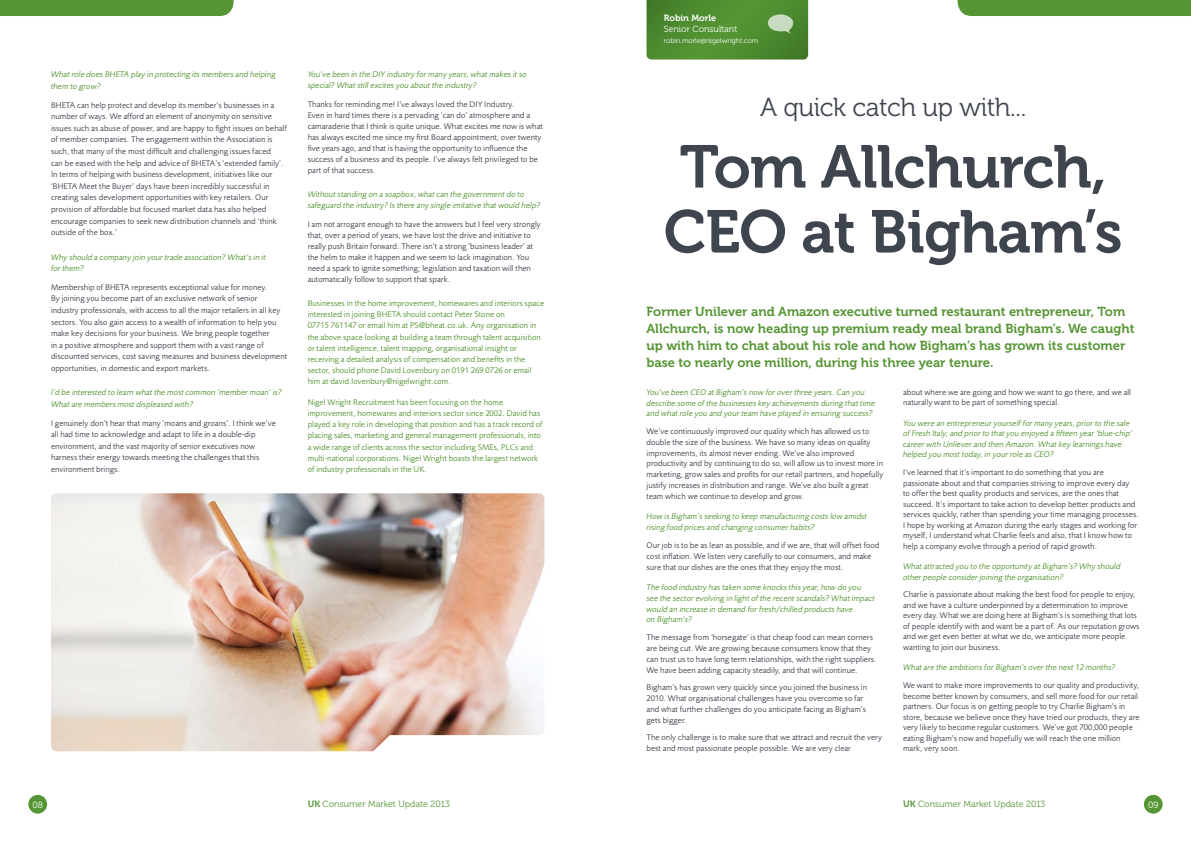
<style>
.page{position:relative;width:1191px;height:842px;background:#fff}
.page>*{position:absolute;margin:0;border:0;box-sizing:border-box;transform-origin:0 0}
.t1{font:60px/65px "Museo 700";letter-spacing:-.015em;color:#3f454f}
.t2{font:26px "Museo 300";letter-spacing:-.015em;color:#3f454f}
.t3{font:13px/17px "Museo 700";color:#559534}
.t4{font:9px "Museo 300";color:#559534}
.t5{font:9px "Museo 300";color:#fff}
.t6{font:9px "Museo 700";color:#fff}
.t7{font:8.5px/11.6px "Foundry Sans";letter-spacing:.005em;color:#3f454f}
.t8{font:italic 8.5px/10.8px "Foundry Sans";letter-spacing:.005em;color:#559534}
.t9{font:8.5px/11.1px "Foundry Sans";letter-spacing:.005em;color:#559534}
.t10{font:7px "Museo 300";color:#fff}
.s1{font-family:"Museo 700"}
</style>
<div class="page">
<div style="left:0;top:0;width:234px;height:16px;background:#559534"></div>
<div style="left:957px;top:0;width:234px;height:16px;background:#559534"></div>
<div style="left:28px;top:795px;width:19px;height:19px;background:#559534;border-radius:50%"></div>
<div style="left:1143px;top:795px;width:19px;height:19px;background:#559534;border-radius:50%"></div>
<svg style="left:646px;top:0;width:162px;height:60px;background:#548f38"></svg>
<img style="left:51px;top:493px;width:493px;height:258px">
<p class="t8" style="left:51px;top:69px;width:226px;line-height:11.6px">What role does BHETA play in protecting its members and helping them to grow?</p>
<p class="t7" style="left:51px;top:99px;width:237px">BHETA can help protect and develop its member’s businesses in a number of ways. We afford an element of anonymity on sensitive issues such as abuse of power, and are happy to fight issues on behalf of member companies. The engagement within the Association is such, that many of the most difficult and challenging issues faced<br>can be eased with the help and advice of BHETA’s ‘extended family’.<br>In terms of helping with business development, initiatives like our ‘BHETA Meet the Buyer’ days have been incredibly successful in creating sales development opportunities with key retailers. Our provision of affordable but focused market data has also helped encourage companies to seek new distribution channels and ‘think outside of the box.’</p>
<p class="t8" style="left:51px;top:251px;width:216px;line-height:11.6px">Why should a company join your trade association? What’s in it for them?</p>
<p class="t7" style="left:51px;top:281px;width:238px">Membership of BHETA represents exceptional value for money.<br>By joining you become part of an exclusive network of senior industry professionals, with access to all the major retailers in all key sectors. You also gain access to a wealth of information to help you make key decisions for your business. We bring people together<br>in a positive atmosphere and support them with a vast range of discounted services, cost saving measures and business development opportunities, in domestic and export markets.</p>
<p class="t8" style="left:51px;top:387px;width:232px;line-height:11.6px">I’d be interested to learn what the most common ‘member moan’ is?<br>What are members most displeased with?</p>
<p class="t7" style="left:51px;top:417px;width:226px">I genuinely don’t hear that many ‘moans and groans’. I think we’ve all had time to acknowledge and adapt to life in a double-dip environment, and the vast majority of senior executives now harness their energy towards meeting the challenges that this environment brings.</p>
<p class="t6" style="left:664px;top:13px;width:54px">Robin Morle</p>
<p class="t5" style="left:664px;top:24px;width:75px">Senior Consultant</p>
<p class="t10" style="left:664px;top:37px;width:96px">robin.morle@nigelwright.com</p>
<p class="t8" style="left:308px;top:69px;width:221px;line-height:11.1px">You’ve been in the DIY industry for many years, what makes it so special? What still excites you about the industry?</p>
<p class="t7" style="left:308px;top:98px;width:237px;line-height:11.1px">Thanks for reminding me! I’ve always loved the DIY Industry.<br>Even in hard times there is a pervading ‘can do’ atmosphere and a camaraderie that I think is quite unique. What excites me now is what has always excited me since my first Board appointment, over twenty five years ago, and that is having the opportunity to influence the success of a business and its people. I’ve always felt privileged to be part of that success.</p>
<p class="t8" style="left:308px;top:189px;width:234px;line-height:11.1px">Without standing on a soapbox, what can the government do to safeguard the industry? Is there any single imitative that would help?</p>
<p class="t7" style="left:308px;top:218px;width:235px;line-height:11.1px">I am not arrogant enough to have the answers but I feel very strongly that, over a period of years, we have lost the drive and initiative to really push Britain forward. There isn’t a strong ‘business leader’ at the helm to make it happen and we seem to lack imagination. You need a spark to ignite something; legislation and taxation will then automatically follow to support that spark.</p>
<p class="t9" style="left:308px;top:298px;width:238px">Businesses in the home improvement, homewares and interiors space interested in joining BHETA should contact Peter Stone on<br>07715 761147 or email him at PS@bheat.co.uk. Any organisation in the above space looking at building a team through talent acquisition or talent intelligence, talent mapping, organisational insight or receiving a detailed analysis of compensation and benefits in the sector, should phone David Lovenbury on 0191 269 0726 or email him at david.lovenbury@nigelwright.com.</p>
<p class="t9" style="left:308px;top:397px;width:236px">Nigel Wright Recruitment has been focusing on the home improvement, homewares and interiors sector since 2002. David has played a key role in developing that position and has a track record of placing sales, marketing and general management professionals, into a wide range of clients across the sector including SMEs, PLCs and multi-national corporations. Nigel Wright boasts the largest network of industry professionals in the UK.</p>
<p class="t8" style="left:646px;top:387px;width:230px">You’ve been CEO at Bigham’s now for over three years. Can you describe some of the businesses key achievements during that time and what role you and your team have played in ensuring success?</p>
<h2 class="t2" style="left:760px;top:93px;width:267px">A quick catch up with...</h2>
<h1 class="t1" style="left:664px;top:135px;width:460px">Tom Allchurch,<br>CEO at Bigham’s</h1>
<p class="t3" style="left:646px;top:303px;width:489px">Former Unilever and Amazon executive turned restaurant entrepreneur, Tom Allchurch, is now heading up premium ready meal brand Bigham’s. We caught up with him to chat about his role and how Bigham’s has grown its customer base to nearly one million, during his three year tenure.</p>
<p class="t7" style="left:903px;top:387px;width:229px;line-height:10.5px">about where we are going and how we want to go there, and we all naturally want to be part of something special.</p>
<p class="t8" style="left:903px;top:418px;width:230px;line-height:10.5px">You were an entrepreneur yourself for many years, prior to the sale of Fresh Italy, and prior to that you enjoyed a fifteen year ‘blue-chip’ career with Unliever and then Amazon. What key learnings have helped you most today, in your role as CEO?</p>
<p class="t7" style="left:903px;top:467px;width:237px;line-height:10.5px">I’ve learned that it’s important to do something that you are passionate about and that companies striving to improve every day<br>to offer the best quality products and services, are the ones that succeed. It’s important to take action to develop better products and services quickly, rather than spending your time managing processes.<br>I hope by working at Amazon during the early stages and working for myself, I understand what Charlie feels and also, that I know how to help a company evolve through a period of rapid growth.</p>
<p class="t8" style="left:903px;top:561px;width:219px;line-height:10.5px">What attracted you to the opportunity at Bigham’s? Why should other people consider joining the organisation?</p>
<p class="t7" style="left:903px;top:589px;width:238px;line-height:10.5px">Charlie is passionate about making the best food for people to enjoy, and we have a culture underpinned by a determination to improve every day. What we are doing here at Bigham’s is something that lots of people identify with and want be a part of. As our reputation grows and we get even better at what we do, we anticipate more people wanting to join our business.</p>
<p class="t8" style="left:903px;top:662px;width:214px">What are the ambitions for Bigham’s over the next 12 months?</p>
<p class="t7" style="left:903px;top:680px;width:238px;line-height:10.5px">We want to make more improvements to our quality and productivity, become better known by consumers, and sell more food for our retail partners. Our focus is on getting people to try Charlie Bigham’s in store, because we believe once they have tried our products, they are very likely to become regular customers. We’ve got 700,000 people eating Bigham’s now and hopefully we will reach the one million mark, very soon.</p>
<p class="t7" style="left:646px;top:426px;width:238px;line-height:10.8px">We’ve continuously improved our quality which has allowed us to double the size of the business. We have so many ideas on quality improvements, its almost never ending. We’ve also improved productivity and by continuing to do so, will allow us to invest more in marketing, grow sales and profits for our retail partners, and hopefully justify increases in distribution and range. We’ve also built a great team which we continue to develop and grow.</p>
<p class="t8" style="left:646px;top:511px;width:222px">How is Bigham’s seeking to keep manufacturing costs low amidst rising food prices and changing consumer habits?</p>
<p class="t7" style="left:646px;top:540px;width:234px;line-height:10.8px">Our job is to be as lean as possible, and if we are, that will offset food cost inflation. We listen very carefully to our consumers, and make sure that our dishes are the ones that they enjoy the most.</p>
<p class="t8" style="left:646px;top:582px;width:230px">The food industry has taken some knocks this year, how do you see the sector evolving in light of the recent scandals? What impact would an increase in demand for fresh/chilled products have<br>on Bigham’s?</p>
<p class="t7" style="left:646px;top:632px;width:231px;line-height:10.8px">The message from ‘horsegate’ is that cheap food can mean corners are being cut. We are growing because consumers know that they can trust us to have long term relationships, with the right suppliers.<br>We have been adding capacity steadily, and that will continue.</p>
<p class="t7" style="left:646px;top:682px;width:222px;line-height:10.8px">Bigham’s has grown very quickly since you joined the business in 2010. What organisational challenges have you overcome so far and what further challenges do you anticipate facing as Bigham’s gets bigger.</p>
<p class="t7" style="left:646px;top:732px;width:237px;line-height:10.8px">The only challenge is to make sure that we attract and recruit the very best and most passionate people possible. We are very clear</p>
<p class="t5" style="left:33px;top:800px;width:12px">08</p>
<p class="t4" style="left:308px;top:799px;width:144px"><span class="s1">UK</span> Consumer Market Update 2013</p>
<p class="t4" style="left:903px;top:799px;width:144px"><span class="s1">UK</span> Consumer Market Update 2013</p>
<p class="t5" style="left:1148px;top:800px;width:12px">09</p>
</div>
